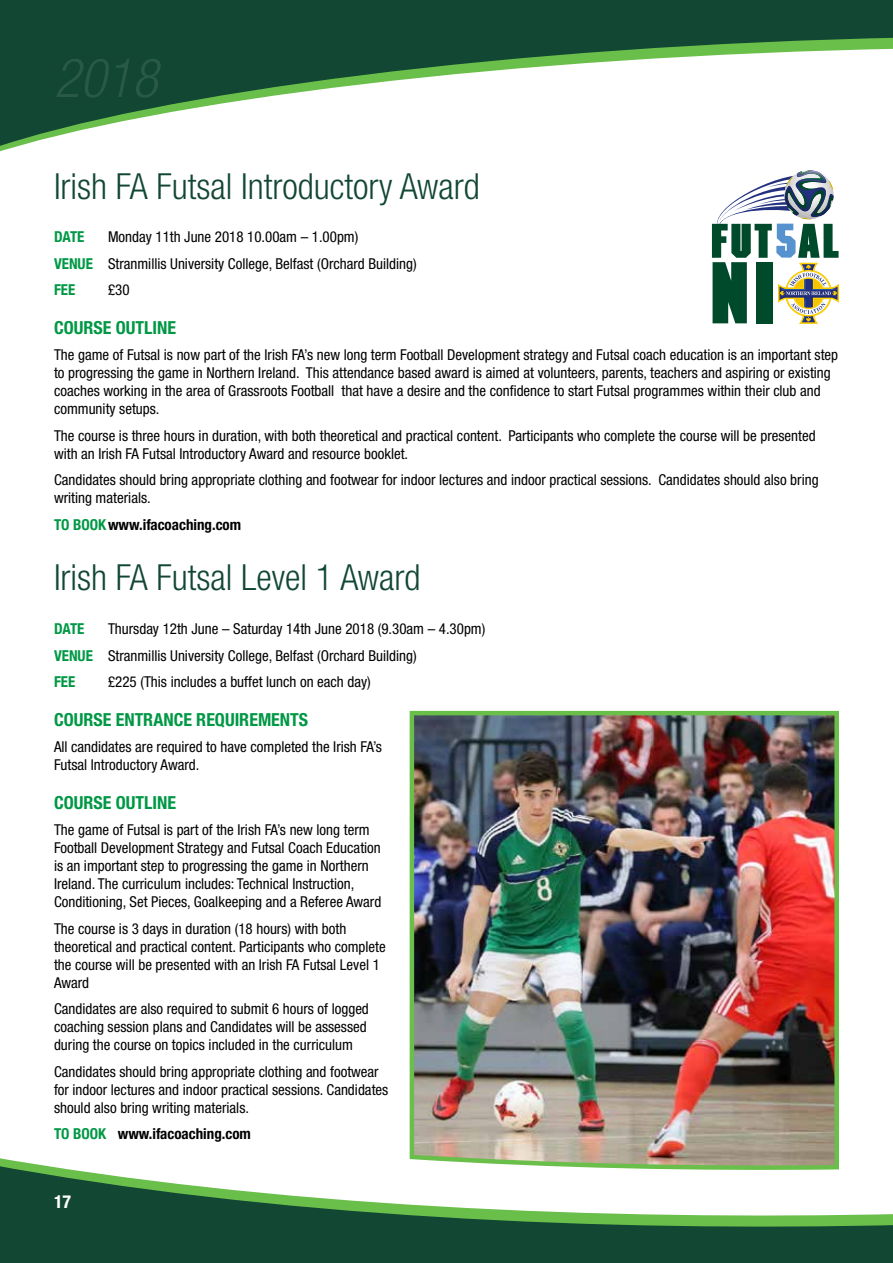
<style>
.page{position:relative;width:893px;height:1263px;background:#fff}
.page>*{position:absolute;margin:0;border:0;box-sizing:border-box;transform-origin:0 0}
.t1{font:italic 300 condensed 54px "Helvetica Neue";color:#295948}
.t2{font:300 condensed 36px "Helvetica Neue";color:#124734}
.t3{font:700 condensed 18px "Helvetica Neue";color:#009845}
.t4{font:700 condensed 18px "Helvetica Neue";color:#fff}
.t5{font:condensed 15px/18px "Helvetica Neue";color:#000}
.t6{font:700 condensed 15px "Helvetica Neue";color:#000}
.t7{font:700 condensed 15px "Helvetica Neue";color:#009845}
.s1{font-weight:700;color:#009845}
.s2{color:#009845}
</style>
<div class="page">
<svg style="left:0;top:0;width:893px;height:150px"></svg>
<svg style="left:0;top:1164px;width:893px;height:99px;fill:#124734"></svg>
<svg style="left:712px;top:170px;width:127px;height:154px"></svg>
<img style="left:798px;top:170px;width:14px;height:5px">
<img style="left:800px;top:173px;width:23px;height:7px">
<img style="left:407px;top:710px;width:434px;height:462px">
<h1 class="t1" style="left:54px;top:47px;width:105px">2018</h1>
<h2 class="t2" style="left:54px;top:165px;width:427px">Irish FA Futsal Introductory Award</h2>
<p class="t7" style="left:54px;top:224px;width:32px">DATE</p>
<p class="t5" style="left:54px;top:224px;width:364px;line-height:26.5px;text-indent:54px">Monday 11th June 2018 10.00am – 1.00pm)<br><span class="s1">VENUE</span> Stranmillis University College, Belfast (Orchard Building)<br><span class="s1">FEE</span></p>
<p class="t5" style="left:108px;top:281px;width:23px">£30</p>
<p class="t3" style="left:54px;top:317px;width:123px">COURSE OUTLINE</p>
<p class="t5" style="left:54px;top:346px;width:786px">The game of Futsal is now part of the Irish FA’s new long term Football Development strategy and Futsal coach education is an important step to progressing the game in Northern Ireland. This attendance based award is aimed at volunteers, parents, teachers and aspiring or existing coaches working in the area of Grassroots Football that have a desire and the confidence to start Futsal programmes within their club and community setups.</p>
<p class="t5" style="left:54px;top:426px;width:763px">The course is three hours in duration, with both theoretical and practical content. Participants who complete the course will be presented with an Irish FA Futsal Introductory Award and resource booklet.</p>
<p class="t5" style="left:54px;top:471px;width:766px">Candidates should bring appropriate clothing and footwear for indoor lectures and indoor practical sessions. Candidates should also bring writing materials.</p>
<p class="t6" style="left:54px;top:515px;width:189px"><span class="s2">TO BOOK</span>www.ifacoaching.com</p>
<h2 class="t2" style="left:54px;top:557px;width:368px">Irish FA Futsal Level 1 Award</h2>
<p class="t7" style="left:54px;top:616px;width:32px">DATE</p>
<p class="t5" style="left:54px;top:615px;width:433px;line-height:26.5px;text-indent:54px">Thursday 12th June – Saturday 14th June 2018 (9.30am – 4.30pm)<br><span class="s1">VENUE</span> Stranmillis University College, Belfast (Orchard Building)<br><span class="s1">FEE</span></p>
<p class="t5" style="left:108px;top:673px;width:264px">£225 (This includes a buffet lunch on each day)</p>
<p class="t3" style="left:54px;top:708px;width:256px">COURSE ENTRANCE REQUIREMENTS</p>
<p class="t5" style="left:54px;top:738px;width:329px">All candidates are required to have completed the Irish FA’s<br>Futsal Introductory Award.</p>
<p class="t3" style="left:54px;top:791px;width:123px">COURSE OUTLINE</p>
<p class="t5" style="left:54px;top:821px;width:329px">The game of Futsal is part of the Irish FA’s new long term Football Development Strategy and Futsal Coach Education is an important step to progressing the game in Northern Ireland. The curriculum includes: Technical Instruction, Conditioning, Set Pieces, Goalkeeping and a Referee Award</p>
<p class="t5" style="left:54px;top:919px;width:333px">The course is 3 days in duration (18 hours) with both theoretical and practical content. Participants who complete the course will be presented with an Irish FA Futsal Level 1<br>Award</p>
<p class="t5" style="left:54px;top:1000px;width:316px">Candidates are also required to submit 6 hours of logged coaching session plans and Candidates will be assessed during the course on topics included in the curriculum</p>
<p class="t5" style="left:54px;top:1062px;width:336px">Candidates should bring appropriate clothing and footwear for indoor lectures and indoor practical sessions. Candidates should also bring writing materials.</p>
<p class="t6" style="left:54px;top:1125px;width:198px"><span class="s2">TO BOOK</span> www.ifacoaching.com</p>
<p class="t4" style="left:54px;top:1191px;width:19px">17</p>
</div>
